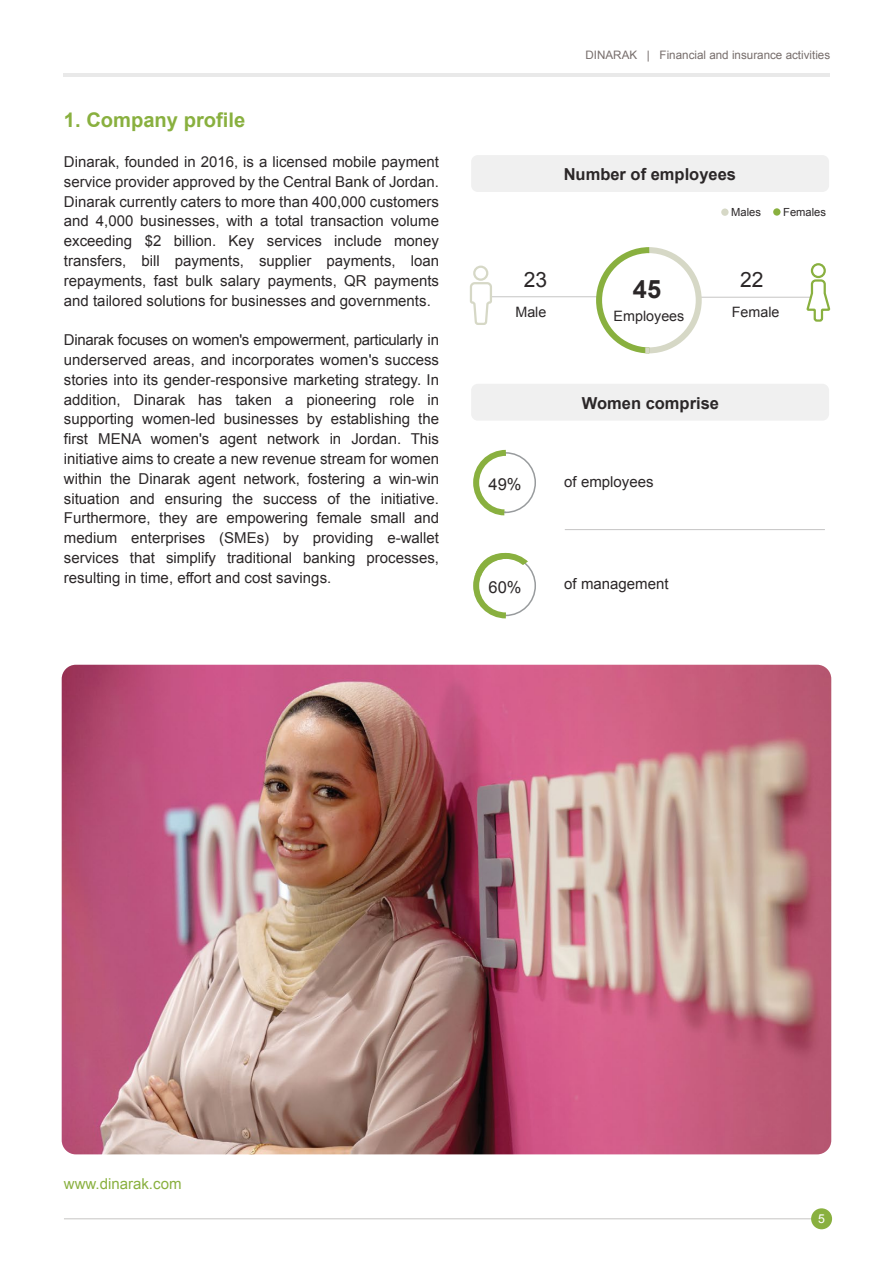
<style>
.page{position:relative;width:893px;height:1263px;background:#fff}
.page>*{position:absolute;margin:0;border:0;box-sizing:border-box;transform-origin:0 0}
.t1{font:700 25.35px "Arial";color:#2b2728}
.t2{font:21px "Arial";color:#2b2728}
.t3{font:700 20.1px "Arial";color:#89b03f}
.t4{font:700 16.5px "Arial";color:#2b2728}
.t5{font:16.5px "Arial";color:#2b2728}
.t6{font:15px/19.8px "Arial";color:#2b2728;text-align:justify}
.t7{font:15px "Arial";color:#89b03f}
.t8{font:14.25px "Arial";color:#2b2728}
.t9{font:12.3px "Arial";color:#fff}
.t10{font:11.7px "Arial";color:#776e6c}
.t11{font:11.1px "Arial";color:#2b2728}
</style>
<div class="page">
<hr style="left:63px;top:73px;width:767px;height:4px;background:#e9e9e9">
<div style="left:471px;top:155px;width:358px;height:37px;background:#f0f0f0;border-radius:7px"></div>
<div style="left:471px;top:384px;width:358px;height:37px;background:#f0f0f0;border-radius:7px"></div>
<hr style="left:700px;top:297px;width:124px;height:1px;background:#c6c5c4">
<hr style="left:480px;top:296px;width:119px;height:1px;background:#c6c5c4">
<div style="left:773px;top:208px;width:7px;height:8px;background:#89b03f;border-radius:50%"></div>
<div style="left:721px;top:208px;width:8px;height:8px;background:#d6d8c6;border-radius:50%"></div>
<hr style="left:64px;top:1218px;width:765px;height:1px;background:#c6c5c4">
<div style="left:811px;top:1208px;width:21px;height:21px;background:#89b03f;border-radius:10px"></div>
<hr style="left:565px;top:529px;width:260px;height:1px;background:#c6c4c4">
<div style="left:811px;top:263px;width:15px;height:15px;border:2px solid #89b03f;border-radius:50%"></div>
<svg style="left:806px;top:278px;width:25px;height:44px"></svg>
<div style="left:473px;top:266px;width:15px;height:15px;border:2px solid #d6d8c6;border-radius:50%"></div>
<svg style="left:470px;top:282px;width:23px;height:43px"></svg>
<img style="left:62px;top:665px;width:769px;height:489px">
<svg style="left:473px;top:552px;width:63px;height:67px"></svg>
<svg style="left:593px;top:247px;width:112px;height:107px"></svg>
<svg style="left:473px;top:449px;width:63px;height:67px"></svg>
<h3 class="t3" style="left:64px;top:107px;width:183px">1. Company profile</h3>
<p class="t6" style="left:64px;top:152px;width:377px">Dinarak, founded in 2016, is a licensed mobile payment service provider approved by the Central Bank of Jordan.<br>Dinarak currently caters to more than 400,000 customers and 4,000 businesses, with a total transaction volume exceeding $2 billion. Key services include money transfers, bill payments, supplier payments, loan repayments, fast bulk salary payments, QR payments and tailored solutions for businesses and governments.</p>
<p class="t6" style="left:64px;top:330px;width:377px">Dinarak focuses on women's empowerment, particularly in underserved areas, and incorporates women's success stories into its gender-responsive marketing strategy. In addition, Dinarak has taken a pioneering role in supporting women-led businesses by establishing the first MENA women's agent network in Jordan. This initiative aims to create a new revenue stream for women within the Dinarak agent network, fostering a win-win situation and ensuring the success of the initiative.<br>Furthermore, they are empowering female small and medium enterprises (SMEs) by providing e-wallet services that simplify traditional banking processes, resulting in time, effort and cost savings.</p>
<p class="t10" style="left:585px;top:48px;width:246px">DINARAK | Financial and insurance activities</p>
<p class="t4" style="left:564px;top:164px;width:174px">Number of employees</p>
<p class="t11" style="left:731px;top:205px;width:31px">Males</p>
<p class="t11" style="left:783px;top:205px;width:44px">Females</p>
<h2 class="t2" style="left:524px;top:266px;width:25px">23</h2>
<p class="t8" style="left:515px;top:303px;width:32px">Male</p>
<h1 class="t1" style="left:633px;top:272px;width:30px">45</h1>
<h2 class="t2" style="left:740px;top:266px;width:25px">22</h2>
<p class="t8" style="left:614px;top:307px;width:72px">Employees</p>
<p class="t8" style="left:732px;top:303px;width:49px">Female</p>
<p class="t5" style="left:489px;top:473px;width:35px">49%</p>
<p class="t4" style="left:582px;top:392px;width:139px">Women comprise</p>
<p class="t6" style="left:564px;top:472px;width:91px">of employees</p>
<p class="t5" style="left:489px;top:576px;width:35px">60%</p>
<p class="t6" style="left:564px;top:574px;width:106px">of management</p>
<p class="t7" style="left:64px;top:1173px;width:119px">www.dinarak.com</p>
<p class="t9" style="left:818px;top:1211px;width:8px">5</p>
</div>
